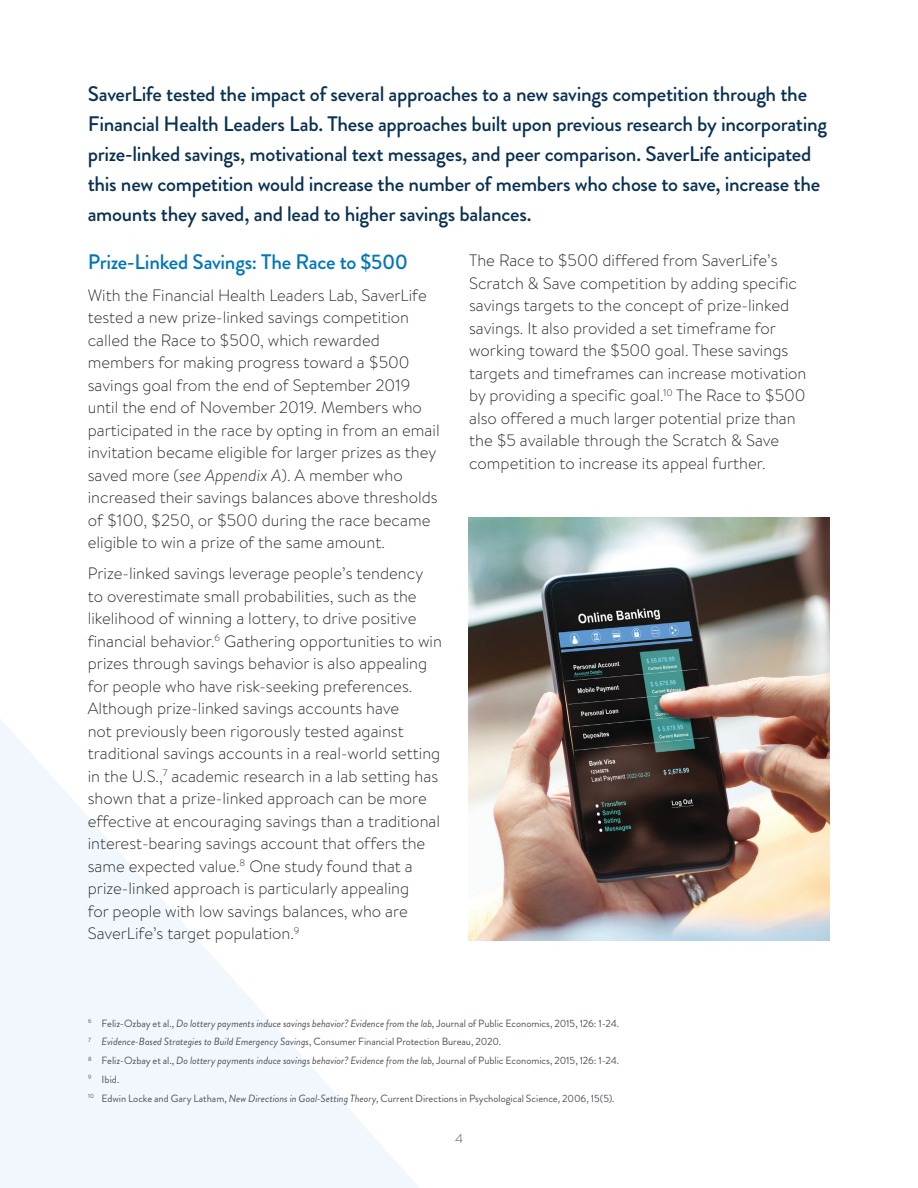
<style>
.page{position:relative;width:918px;height:1188px;background:#fff}
.page>*{position:absolute;margin:0;border:0;box-sizing:border-box;transform-origin:0 0}
.t1{font:500 21px/30px "Brandon Grotesque";letter-spacing:-.015em;color:#093153}
.t2{font:500 21px "Brandon Grotesque";letter-spacing:-.015em;color:#0076bc}
.t3{font:300 16.5px/22.5px "Brandon Text";color:#27292c}
.t4{font:300 12.75px "Brandon Text";color:#54565a}
.t5{font:10.5px/18.8px "Brandon Grotesque";letter-spacing:-.005em;color:#4f535c}
.s1{font-style:italic}
</style>
<div class="page">
<svg style="left:0;top:719px;width:419px;height:469px;fill:#f1f7fc"></svg>
<img style="left:468px;top:518px;width:361px;height:423px">
<p class="t1" style="left:88px;top:79px;width:741px">SaverLife tested the impact of several approaches to a new savings competition through the Financial Health Leaders Lab. These approaches built upon previous research by incorporating prize-linked savings, motivational text messages, and peer comparison. SaverLife anticipated this new competition would increase the number of members who chose to save, increase the amounts they saved, and lead to higher savings balances.</p>
<p class="t2" style="left:88px;top:248px;width:322px">Prize-Linked Savings: The Race to $500</p>
<p class="t3" style="left:88px;top:283px;width:353px">With the Financial Health Leaders Lab, SaverLife tested a new prize-linked savings competition called the Race to $500, which rewarded members for making progress toward a $500 savings goal from the end of September 2019 until the end of November 2019. Members who participated in the race by opting in from an email invitation became eligible for larger prizes as they saved more (<span class="s1">see Appendix A</span>). A member who increased their savings balances above thresholds of $100, $250, or $500 during the race became eligible to win a prize of the same amount.</p>
<p class="t3" style="left:88px;top:562px;width:356px">Prize-linked savings leverage people’s tendency to overestimate small probabilities, such as the likelihood of winning a lottery, to drive positive financial behavior.<sup>6</sup> Gathering opportunities to win prizes through savings behavior is also appealing for people who have risk-seeking preferences.<br>Although prize-linked savings accounts have<br>not previously been rigorously tested against traditional savings accounts in a real-world setting in the U.S.,<sup>7</sup> academic research in a lab setting has shown that a prize-linked approach can be more effective at encouraging savings than a traditional interest-bearing savings account that offers the same expected value.<sup>8</sup> One study found that a prize-linked approach is particularly appealing<br>for people with low savings balances, who are SaverLife’s target population.<sup>9</sup></p>
<p class="t3" style="left:469px;top:249px;width:339px">The Race to $500 differed from SaverLife’s Scratch &amp; Save competition by adding specific savings targets to the concept of prize-linked savings. It also provided a set timeframe for working toward the $500 goal. These savings targets and timeframes can increase motivation by providing a specific goal.<sup>10</sup> The Race to $500 also offered a much larger potential prize than the $5 available through the Scratch &amp; Save competition to increase its appeal further.</p>
<p class="t5" style="left:88px;top:1014px;width:533px"><sup>6</sup> Feliz-Ozbay et al., <span class="s1">Do lottery payments induce savings behavior? Evidence from the lab</span>, Journal of Public Economics, 2015, 126: 1-24.<br><sup>7</sup> <span class="s1">Evidence-Based Strategies to Build Emergency Savings</span>, Consumer Financial Protection Bureau, 2020.<br><sup>8</sup> Feliz-Ozbay et al., <span class="s1">Do lottery payments induce savings behavior? Evidence from the lab</span>, Journal of Public Economics, 2015, 126: 1-24.<br><sup>9</sup> Ibid.<br><sup>10</sup> Edwin Locke and Gary Latham, <span class="s1">New Directions in Goal-Setting Theory</span>, Current Directions in Psychological Science, 2006, 15(5).</p>
<p class="t4" style="left:455px;top:1130px;width:9px">4</p>
</div>
